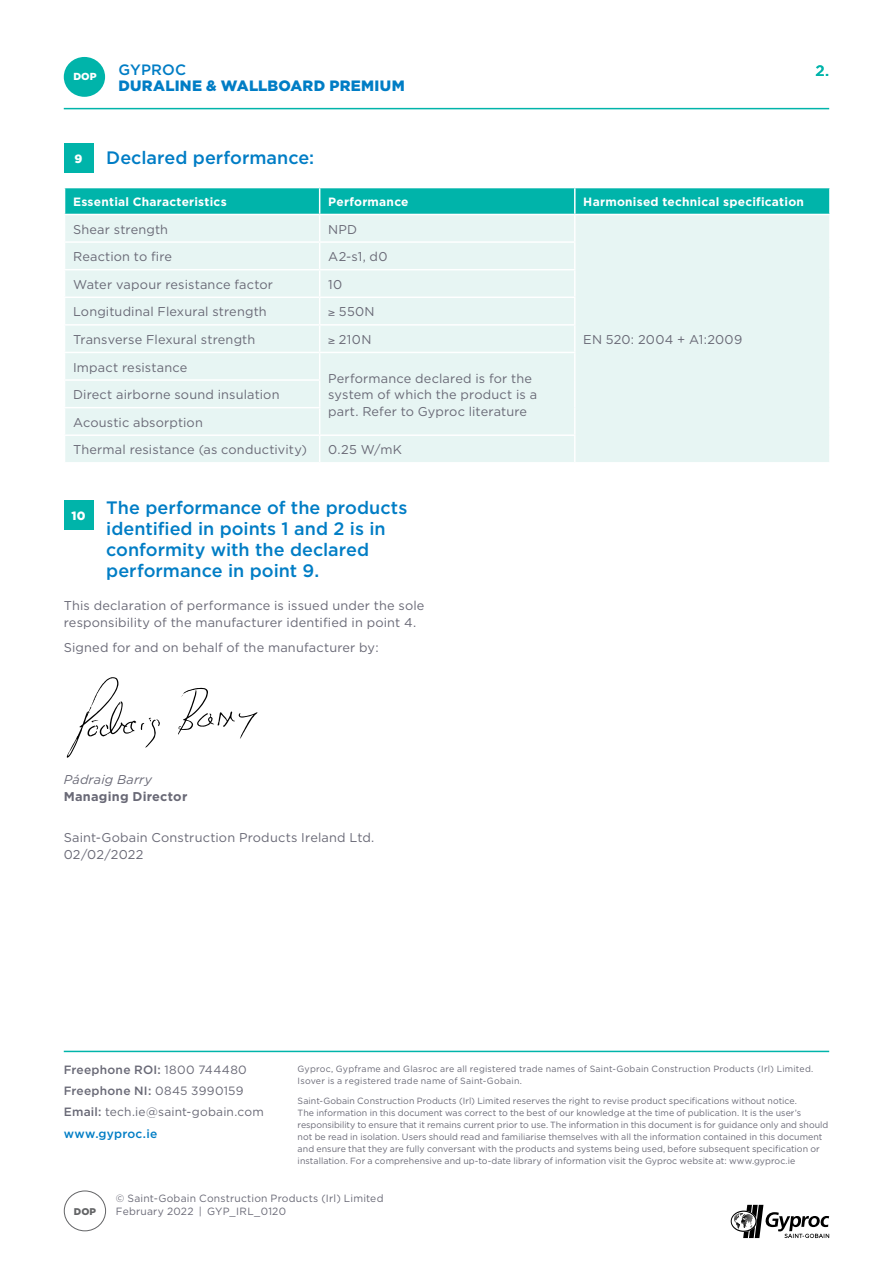
<style>
.page{position:relative;width:893px;height:1263px;background:#fff}
.page>*{position:absolute;margin:0;border:0;box-sizing:border-box;transform-origin:0 0}
.t1{font:500 18px/21px "Gotham HTF";color:#007dc5}
.t2{font:900 15px "Gotham HTF";letter-spacing:.015em;color:#007dc5}
.t3{font:500 15px "Gotham HTF";letter-spacing:.01em;color:#007dc5}
.t4{font:500 15px "Gotham HTF";color:#00b4aa}
.t5{font:12.75px/16.5px "Gotham HTF";letter-spacing:.015em;color:#696976}
.t6{font:700 12.75px "Gotham HTF";letter-spacing:.02em;color:#696976}
.t7{font:italic 12.75px "Gotham HTF";letter-spacing:.01em;color:#696976}
.t8{font:12px/21.1px "Gotham HTF";letter-spacing:.015em;color:#696976}
.t9{font:700 12px "Gotham HTF";letter-spacing:.02em;color:#fff}
.t10{font:900 12px "Gotham HTF";color:#fff}
.t11{font:10.5px/13px "Gotham HTF";letter-spacing:.02em;color:#696976}
.t12{font:900 10.2px "Gotham HTF";color:#fff}
.t13{font:900 9.75px "Gotham HTF";color:#636466}
.t14{font:9px/12px "Gotham HTF";letter-spacing:.005em;color:#696976}
.t15{font:9px/12px "Gotham HTF";letter-spacing:.025em;color:#696976}
.s1{font-weight:500}
.s2{font-weight:500;color:#007dc5}
</style>
<div class="page">
<div style="left:64px;top:57px;width:41px;height:40px;background:#00b4aa;border-radius:50%"></div>
<hr style="left:64px;top:108px;width:765px;height:1px;background:#00b4aa">
<hr style="left:64px;top:1051px;width:765px;height:1px;background:#00b4aa">
<svg style="left:731px;top:1205px;width:98px;height:33px"></svg>
<div style="left:64px;top:501px;width:29px;height:29px;background:#00b4aa"></div>
<svg style="left:67px;top:677px;width:93px;height:81px"></svg>
<svg style="left:178px;top:688px;width:80px;height:51px"></svg>
<div style="left:64px;top:143px;width:29px;height:30px;background:#00b4aa"></div>
<svg style="left:64px;top:188px;width:766px;height:274px;background:#d2efec"></svg>
<hr style="left:574px;top:436px;width:2px;height:26px;background:#fff">
<div style="left:64px;top:1190px;width:42px;height:41px;background:#fff;border:1px solid #636466;border-radius:50%"></div>
<p class="t12" style="left:73px;top:70px;width:25px">DOP</p>
<h2 class="t3" style="left:118px;top:61px;width:69px">GYPROC</h2>
<h2 class="t4" style="left:815px;top:62px;width:15px">2.</h2>
<h2 class="t2" style="left:118px;top:77px;width:288px">DURALINE &amp; WALLBOARD PREMIUM</h2>
<h3 class="t10" style="left:75px;top:152px;width:9px">9</h3>
<h1 class="t1" style="left:106px;top:147px;width:209px">Declared performance:</h1>
<h3 class="t9" style="left:73px;top:195px;width:155px">Essential Characteristics</h3>
<h3 class="t9" style="left:328px;top:195px;width:82px">Performance</h3>
<h3 class="t9" style="left:583px;top:195px;width:222px">Harmonised technical specification</h3>
<h3 class="t5" style="left:73px;top:221px;width:97px">Shear strength</h3>
<h3 class="t5" style="left:328px;top:221px;width:31px">NPD</h3>
<h3 class="t5" style="left:73px;top:248px;width:101px">Reaction to fire</h3>
<h3 class="t5" style="left:328px;top:248px;width:61px">A2-s1, d0</h3>
<h3 class="t5" style="left:73px;top:276px;width:202px">Water vapour resistance factor</h3>
<h3 class="t5" style="left:328px;top:276px;width:16px">10</h3>
<h3 class="t5" style="left:73px;top:303px;width:195px">Longitudinal Flexural strength</h3>
<h3 class="t5" style="left:328px;top:303px;width:48px">≥ 550N</h3>
<h3 class="t5" style="left:73px;top:331px;width:184px">Transverse Flexural strength</h3>
<h3 class="t5" style="left:328px;top:331px;width:45px">≥ 210N</h3>
<h3 class="t5" style="left:73px;top:359px;width:116px">Impact resistance</h3>
<h3 class="t5" style="left:328px;top:370px;width:210px">Performance declared is for the system of which the product is a part. Refer to Gyproc literature</h3>
<h3 class="t5" style="left:73px;top:381px;width:235px;line-height:27.6px">Direct airborne sound insulation<br>Acoustic absorption<br>Thermal resistance (as conductivity)</h3>
<h3 class="t5" style="left:328px;top:441px;width:75px">0.25 W/mK</h3>
<h1 class="t1" style="left:106px;top:496px;width:303px;text-indent:-35px"><sub>10</sub> The performance of the products identified in points 1 and 2 is in conformity with the declared performance in point 9.</h1>
<h3 class="t5" style="left:64px;top:597px;width:362px">This declaration of performance is issued under the sole responsibility of the manufacturer identified in point 4.</h3>
<h3 class="t5" style="left:64px;top:639px;width:316px">Signed for and on behalf of the manufacturer by:</h3>
<h3 class="t5" style="left:583px;top:331px;width:160px">EN 520: 2004 + A1:2009</h3>
<h3 class="t7" style="left:64px;top:773px;width:90px">Pádraig Barry</h3>
<h3 class="t6" style="left:64px;top:789px;width:125px">Managing Director</h3>
<h3 class="t5" style="left:64px;top:829px;width:312px">Saint-Gobain Construction Products Ireland Ltd.<br>02/02/2022</h3>
<h3 class="t8" style="left:64px;top:1059px;width:202px"><span class="s1">Freephone ROI:</span> 1800 744480<br><span class="s1">Freephone NI:</span> 0845 3990159<br><span class="s1">Email:</span> tech.ie@saint-gobain.com <span class="s2">www.gyproc.ie</span></h3>
<p class="t15" style="left:298px;top:1062px;width:517px">Gyproc, Gypframe and Glasroc are all registered trade names of Saint-Gobain Construction Products (Irl) Limited.<br>Isover is a registered trade name of Saint-Gobain.</p>
<p class="t14" style="left:298px;top:1095px;width:532px">Saint-Gobain Construction Products (Irl) Limited reserves the right to revise product specifications without notice.<br>The information in this document was correct to the best of our knowledge at the time of publication. It is the user’s responsibility to ensure that it remains current prior to use. The information in this document is for guidance only and should not be read in isolation. Users should read and familiarise themselves with all the information contained in this document and ensure that they are fully conversant with the products and systems being used, before subsequent specification or installation. For a comprehensive and up-to-date library of information visit the Gyproc website at: www.gyproc.ie</p>
<p class="t13" style="left:74px;top:1205px;width:24px">DOP</p>
<p class="t11" style="left:116px;top:1192px;width:269px">© Saint-Gobain Construction Products (Irl) Limited<br>February 2022 | GYP_IRL_0120</p>
</div>
